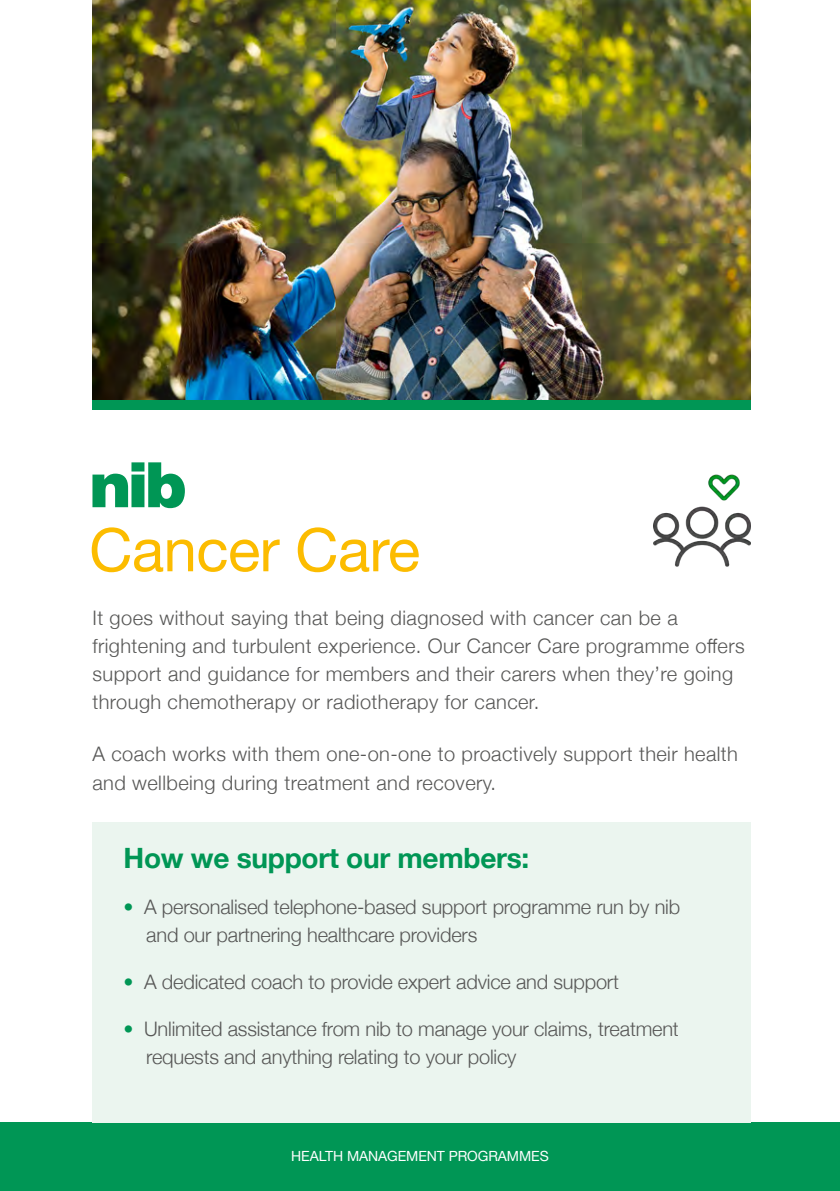
<style>
.page{position:relative;width:840px;height:1191px;background:#fff}
.page>*{position:absolute;margin:0;border:0;box-sizing:border-box;transform-origin:0 0}
.t1{font:60px "Helvetica Neue";letter-spacing:-.01em;color:#fcbc00}
.t2{font:700 28px "Helvetica Neue";letter-spacing:-.01em;color:#009655}
.t3{font:300 20px/28px "Helvetica Neue";letter-spacing:.02em;color:#575756}
.t4{font:300 20px/28px "Helvetica Neue";letter-spacing:-.01em;color:#575756}
.t5{font:14px "Helvetica Neue";letter-spacing:-.005em;color:#fff}
.s1{color:#009655}
</style>
<div class="page">
<div style="left:0;top:1123px;width:839px;height:68px;background:#009655"></div>
<img style="left:92px;top:0;width:658px;height:400px">
<div style="left:92px;top:823px;width:658px;height:300px;background:#ebf5ef"></div>
<svg style="left:92px;top:462px;width:93px;height:46px"></svg>
<img style="left:653px;top:474px;width:96px;height:93px">
<div style="left:92px;top:400px;width:658px;height:10px;background:#009655"></div>
<h1 class="t1" style="left:89px;top:506px;width:332px">Cancer Care</h1>
<p class="t3" style="left:92px;top:602px;width:653px">It goes without saying that being diagnosed with cancer can be a frightening and turbulent experience. Our Cancer Care programme offers support and guidance for members and their carers when they’re going through chemotherapy or radiotherapy for cancer.</p>
<p class="t3" style="left:92px;top:739px;width:646px">A coach works with them one-on-one to proactively support their health and wellbeing during treatment and recovery.</p>
<h2 class="t2" style="left:123px;top:836px;width:407px">How we support our members:</h2>
<p class="t4" style="left:146px;top:891px;width:535px;text-indent:-23px"><span class="s1">•</span> A personalised telephone-based support programme run by nib and our partnering healthcare providers</p>
<p class="t4" style="left:123px;top:966px;width:496px"><span class="s1">•</span> A dedicated coach to provide expert advice and support</p>
<p class="t4" style="left:146px;top:1013px;width:534px;text-indent:-23px"><span class="s1">•</span> Unlimited assistance from nib to manage your claims, treatment requests and anything relating to your policy</p>
<p class="t5" style="left:291px;top:1145px;width:259px">HEALTH MANAGEMENT PROGRAMMES</p>
</div>
